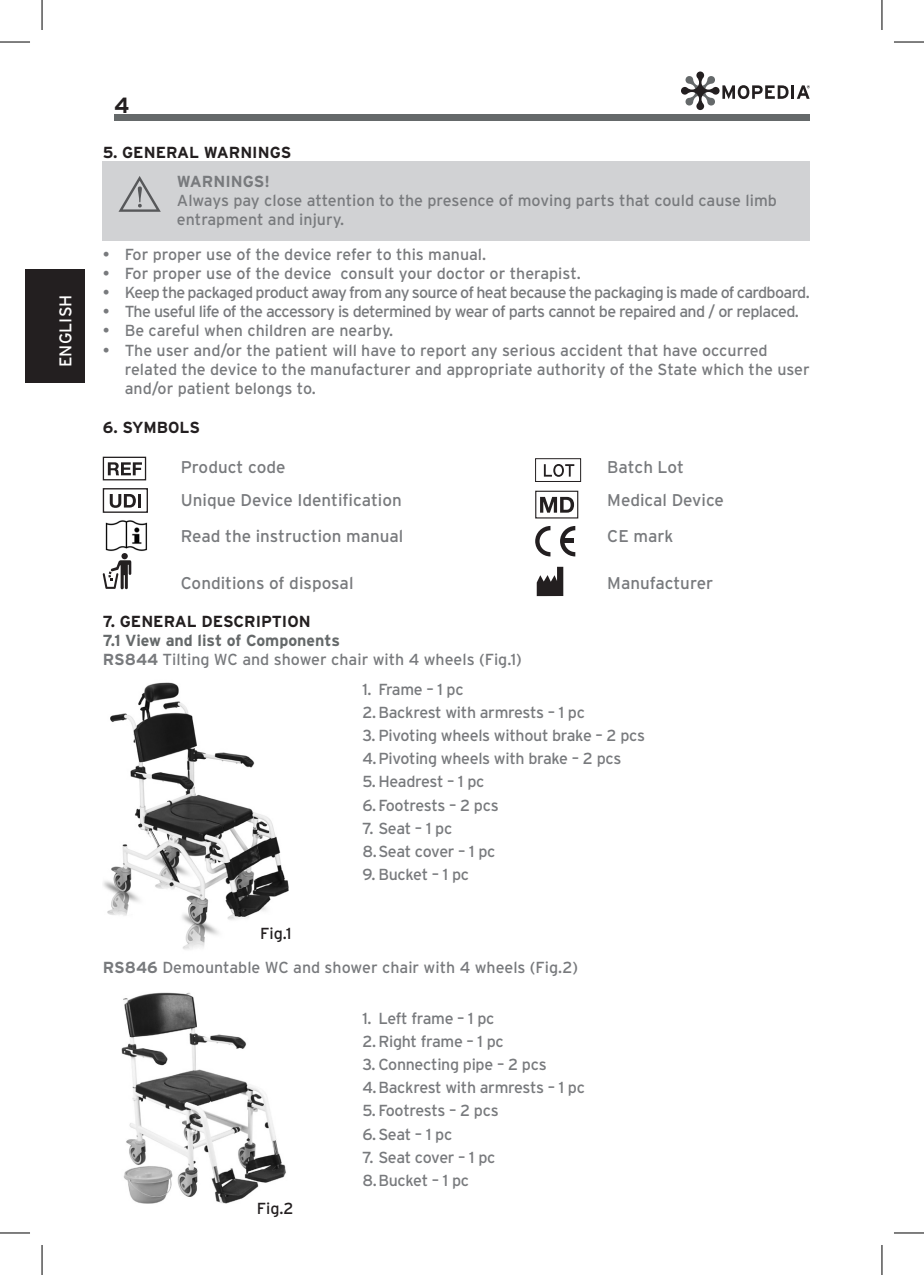
<style>
.page{position:relative;width:924px;height:1275px;background:#fff}
.page>*{position:absolute;margin:0;border:0;box-sizing:border-box;transform-origin:0 0}
.t1{font:700 22px "Interstate";color:#231f20}
.t2{font:17px "Interstate";color:#787a7d}
.t3{font:17px "Interstate";letter-spacing:.005em;color:#fff}
.t4{font:16px/19.2px "Interstate";color:#787a7d}
.t5{font:16px/23.2px "Interstate";letter-spacing:-.02em;color:#787a7d}
.t6{font:16px "Interstate";letter-spacing:-.04em;color:#787a7d}
.t7{font:700 16px "Interstate";color:#231f20}
.t8{font:16px "Interstate";color:#231f20}
.t9{font:700 16px "Interstate";color:#787a7d}
.s1{font-weight:700;color:#65696a}
.s2{font-weight:700}
</style>
<div class="page">
<div style="left:114px;top:114px;width:695px;height:7px;background:#65696a"></div>
<svg style="left:681px;top:71px;width:128px;height:39px"></svg>
<div style="left:25px;top:269px;width:60px;height:113px;background:#231f20"></div>
<div style="left:103px;top:161px;width:706px;height:79px;background:#d1d2d4"></div>
<svg style="left:118px;top:176px;width:43px;height:36px"></svg>
<svg style="left:108px;top:462px;width:34px;height:13px"></svg>
<div style="left:103px;top:457px;width:43px;height:23px;border:1px solid #231f20"></div>
<div style="left:535px;top:458px;width:45px;height:24px;border:1px solid #231f20"></div>
<svg style="left:543px;top:464px;width:31px;height:13px"></svg>
<svg style="left:110px;top:494px;width:31px;height:14px"></svg>
<div style="left:103px;top:488px;width:45px;height:25px;border:1px solid #231f20"></div>
<svg style="left:540px;top:497px;width:33px;height:15px"></svg>
<div style="left:535px;top:491px;width:43px;height:27px;border:1px solid #231f20"></div>
<img style="left:105px;top:520px;width:43px;height:34px">
<svg style="left:535px;top:526px;width:15px;height:30px"></svg>
<svg style="left:560px;top:526px;width:15px;height:30px"></svg>
<div style="left:121px;top:553px;width:7px;height:6px;background:#231f20;border-radius:50%"></div>
<svg style="left:103px;top:560px;width:28px;height:29px"></svg>
<svg style="left:536px;top:567px;width:27px;height:29px"></svg>
<img style="left:103px;top:682px;width:186px;height:268px">
<img style="left:121px;top:992px;width:165px;height:212px">
<hr style="left:0;top:42px;width:30px;height:1px;background:#000">
<hr style="left:893px;top:42px;width:30px;height:1px;background:#000">
<hr style="left:0;top:1232px;width:30px;height:1px;background:#000">
<hr style="left:893px;top:1232px;width:30px;height:1px;background:#000">
<hr style="left:42px;top:0;width:1px;height:30px;background:#000">
<hr style="left:42px;top:1245px;width:1px;height:30px;background:#000">
<hr style="left:881px;top:0;width:1px;height:30px;background:#000">
<hr style="left:881px;top:1245px;width:1px;height:30px;background:#000">
<p class="t3" style="left:56px;top:367px;width:74px;rotate:-90deg">ENGLISH</p>
<h1 class="t1" style="left:114px;top:93px;width:17px">4</h1>
<p class="t7" style="left:103px;top:143px;width:190px">5. GENERAL WARNINGS</p>
<p class="t9" style="left:177px;top:172px;width:94px">WARNINGS!</p>
<p class="t4" style="left:177px;top:190px;width:601px">Always pay close attention to the presence of moving parts that could cause limb entrapment and injury.</p>
<p class="t4" style="left:103px;top:244px;width:385px">• For proper use of the device refer to this manual.</p>
<p class="t4" style="left:103px;top:263px;width:479px">• For proper use of the device consult your doctor or therapist.</p>
<p class="t6" style="left:103px;top:283px;width:708px">• Keep the packaged product away from any source of heat because the packaging is made of cardboard.</p>
<p class="t6" style="left:103px;top:303px;width:697px">• The useful life of the accessory is determined by wear of parts cannot be repaired and / or replaced.</p>
<p class="t4" style="left:103px;top:321px;width:292px">• Be careful when children are nearby.</p>
<p class="t4" style="left:125px;top:340px;width:686px;text-indent:-22px">• The user and/or the patient will have to report any serious accident that have occurred related the device to the manufacturer and appropriate authority of the State which the user and/or patient belongs to.</p>
<p class="t7" style="left:103px;top:418px;width:99px">6. SYMBOLS</p>
<p class="t2" style="left:181px;top:458px;width:106px">Product code</p>
<p class="t2" style="left:607px;top:458px;width:78px">Batch Lot</p>
<p class="t2" style="left:181px;top:490px;width:222px">Unique Device Identification</p>
<p class="t2" style="left:607px;top:490px;width:118px">Medical Device</p>
<p class="t2" style="left:181px;top:526px;width:224px">Read the instruction manual</p>
<p class="t2" style="left:607px;top:526px;width:68px">CE mark</p>
<p class="t2" style="left:181px;top:573px;width:174px">Conditions of disposal</p>
<p class="t2" style="left:607px;top:573px;width:107px">Manufacturer</p>
<p class="t7" style="left:103px;top:612px;width:209px">7. GENERAL DESCRIPTION</p>
<p class="t4" style="left:103px;top:631px;width:420px"><span class="s1">7.1 View and list of Components<br></span><span class="s2">RS844</span> Tilting WC and shower chair with 4 wheels (Fig.1)</p>
<p class="t8" style="left:260px;top:924px;width:33px">Fig.1</p>
<p class="t5" style="left:362px;top:677px;width:224px">1. Frame – 1 pc<br>2.Backrest with armrests – 1 pc</p>
<p class="t5" style="left:362px;top:723px;width:284px">3. Pivoting wheels without brake – 2 pcs<br>4.Pivoting wheels with brake – 2 pcs</p>
<p class="t5" style="left:362px;top:770px;width:138px">5. Headrest – 1 pc<br>6.Footrests – 2 pcs</p>
<p class="t5" style="left:362px;top:816px;width:135px">7. Seat – 1 pc<br>8.Seat cover – 1 pc</p>
<p class="t5" style="left:362px;top:863px;width:108px">9. Bucket – 1 pc</p>
<p class="t4" style="left:103px;top:957px;width:476px"><span class="s2">RS846</span> Demountable WC and shower chair with 4 wheels (Fig.2)</p>
<p class="t8" style="left:257px;top:1198px;width:38px">Fig.2</p>
<p class="t5" style="left:362px;top:1006px;width:143px">1. Left frame – 1 pc<br>2.Right frame – 1 pc</p>
<p class="t5" style="left:362px;top:1052px;width:224px">3. Connecting pipe – 2 pcs<br>4.Backrest with armrests – 1 pc</p>
<p class="t5" style="left:362px;top:1099px;width:138px">5. Footrests – 2 pcs<br>6.Seat – 1 pc</p>
<p class="t5" style="left:362px;top:1145px;width:135px">7. Seat cover – 1 pc<br>8.Bucket – 1 pc</p>
</div>
